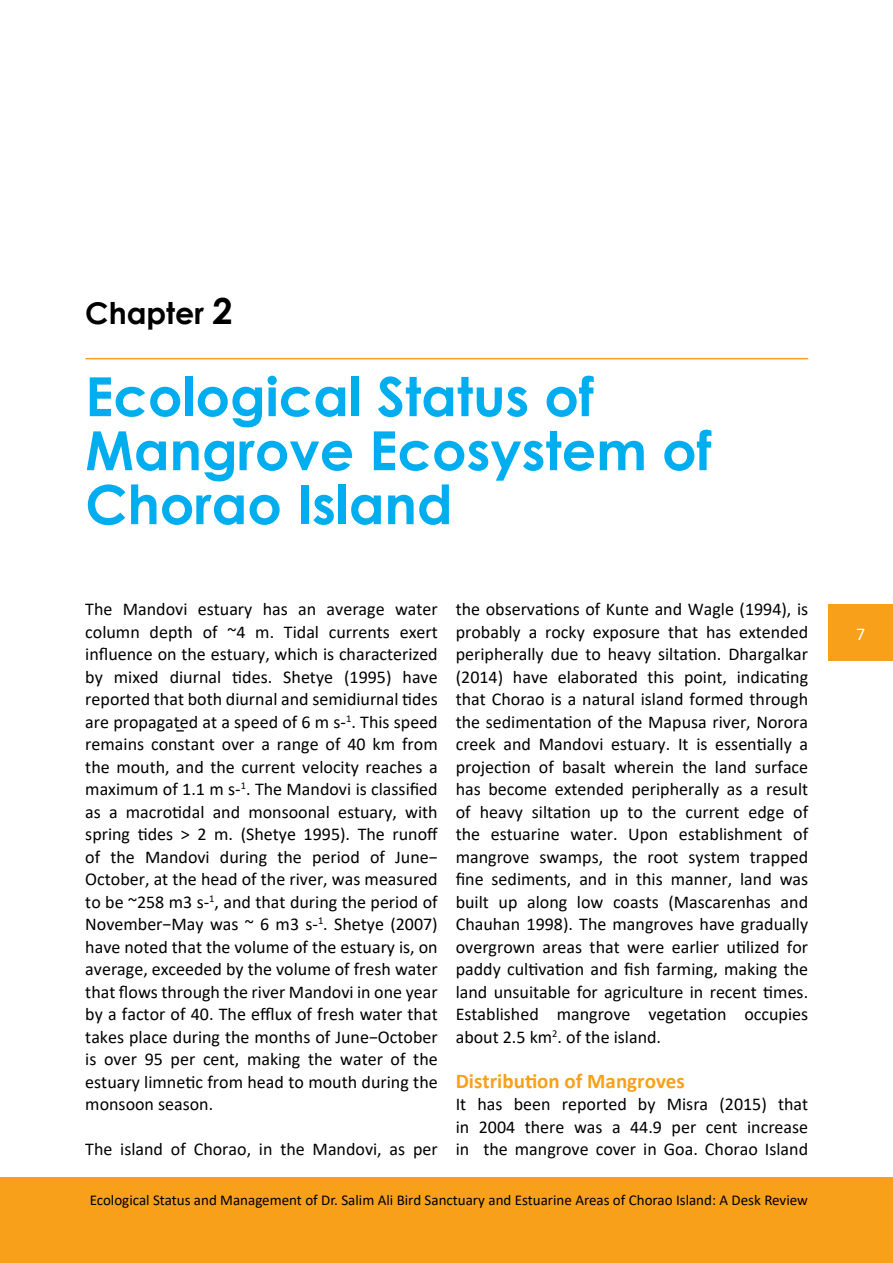
<style>
.page{position:relative;width:893px;height:1263px;background:#fff}
.page>*{position:absolute;margin:0;border:0;box-sizing:border-box;transform-origin:0 0}
.t1{font:700 54px/54px "Century Gothic";color:#00aeef}
.t2{font:700 30px "Century Gothic";color:#000}
.t3{font:700 21px "Calibri";color:#f9a01b}
.t4{font:18px/22.5px "Calibri";color:#000;text-align:justify}
.t5{font:18px "Calibri";color:#fff}
.t6{font:15px "Calibri";color:#000}
.s1{font-size:36px}
</style>
<div class="page">
<div style="left:0;top:1177px;width:893px;height:86px;background:#f9a01b"></div>
<div style="left:828px;top:604px;width:65px;height:56px;background:#f9a01b"></div>
<hr style="left:85px;top:358px;width:723px;height:1px;background:#f9a01b">
<h2 class="t2" style="left:85px;top:290px;width:149px">Chapter <span class="s1">2</span></h2>
<h1 class="t1" style="left:85px;top:367px;width:628px">Ecological Status of<br>Mangrove Ecosystem of<br>Chorao Island</h1>
<p class="t4" style="left:85px;top:597px;width:354px">The Mandovi estuary has an average water column depth of ~4 m. Tidal currents exert influence on the estuary, which is characterized by mixed diurnal tides. Shetye (1995) have reported that both diurnal and semidiurnal tides are propagated at a speed of 6 m s-<sup>1</sup>. This speed remains constant over a range of 40 km from the mouth, and the current velocity reaches a maximum of 1.1 m s-<sup>1</sup>. The Mandovi is classified as a macrotidal and monsoonal estuary, with spring tides &gt; 2 m. (Shetye 1995). The runoff of the Mandovi during the period of June− October, at the head of the river, was measured to be ~258 m3 s-<sup>1</sup>, and that during the period of November−May was ~ 6 m3 s-<sup>1</sup>. Shetye (2007) have noted that the volume of the estuary is, on average, exceeded by the volume of fresh water that flows through the river Mandovi in one year by a factor of 40. The efflux of fresh water that takes place during the months of June−October is over 95 per cent, making the water of the estuary limnetic from head to mouth during the monsoon season.</p>
<p class="t4" style="left:85px;top:1137px;width:354px">The island of Chorao, in the Mandovi, as per</p>
<p class="t4" style="left:176px;top:718px;width:10px">−</p>
<p class="t4" style="left:456px;top:597px;width:354px">the observations of Kunte and Wagle (1994), is probably a rocky exposure that has extended peripherally due to heavy siltation. Dhargalkar (2014) have elaborated this point, indicating that Chorao is a natural island formed through the sedimentation of the Mapusa river, Norora creek and Mandovi estuary. It is essentially a projection of basalt wherein the land surface has become extended peripherally as a result of heavy siltation up to the current edge of the estuarine water. Upon establishment of mangrove swamps, the root system trapped fine sediments, and in this manner, land was built up along low coasts (Mascarenhas and Chauhan 1998). The mangroves have gradually overgrown areas that were earlier utilized for paddy cultivation and fish farming, making the land unsuitable for agriculture in recent times.<br>Established mangrove vegetation occupies about 2.5 km<sup>2</sup>. of the island.</p>
<p class="t3" style="left:456px;top:1066px;width:231px">Distribution of Mangroves</p>
<p class="t4" style="left:456px;top:1092px;width:354px">It has been reported by Misra (2015) that in 2004 there was a 44.9 per cent increase in the mangrove cover in Goa. Chorao Island</p>
<p class="t6" style="left:90px;top:1190px;width:720px">Ecological Status and Management of Dr. Salim Ali Bird Sanctuary and Estuarine Areas of Chorao Island: A Desk Review</p>
<p class="t5" style="left:856px;top:621px;width:11px">7</p>
</div>
